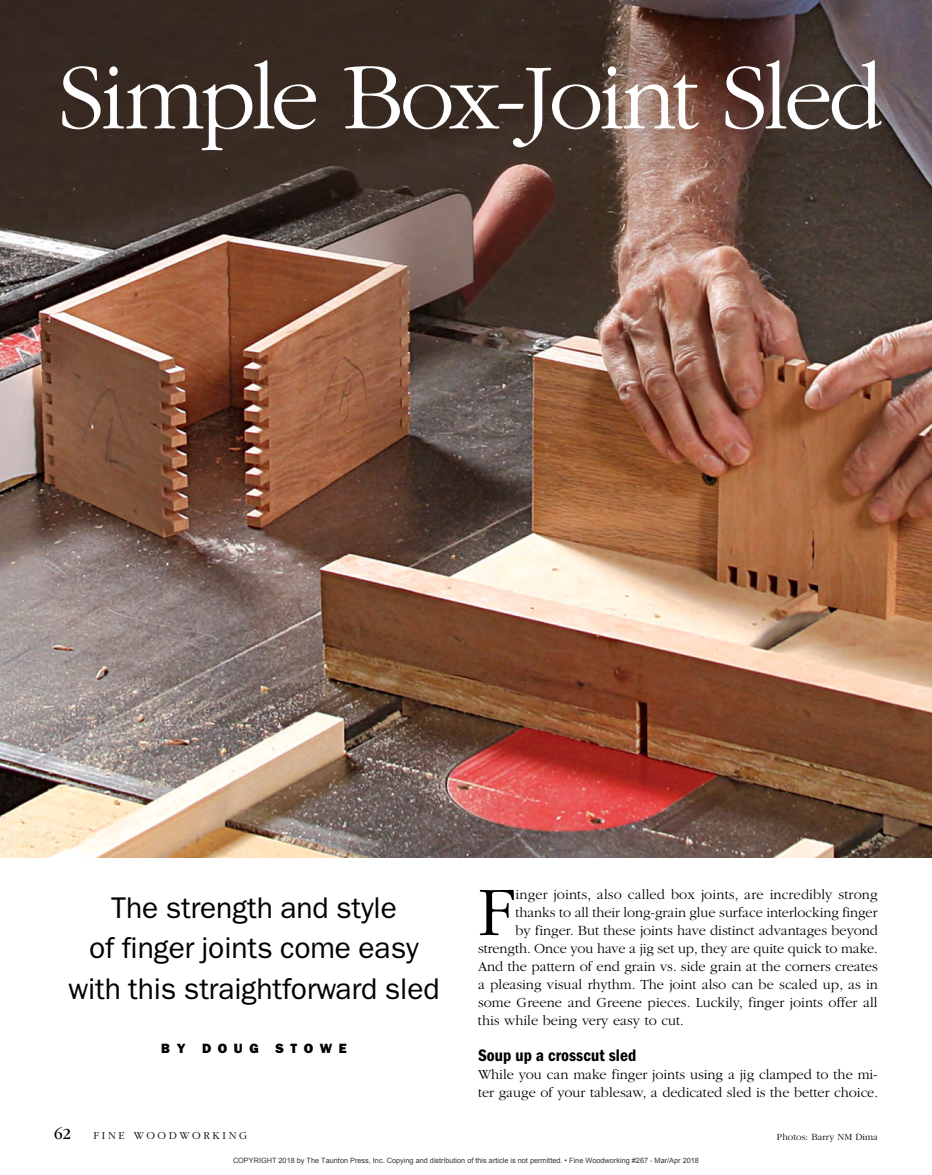
<style>
.page{position:relative;width:932px;height:1175px;background:#fff}
.page>*{position:absolute;margin:0;border:0;box-sizing:border-box;transform-origin:0 0}
.t1{font:300 96.9px "ITC Garamond Std";letter-spacing:-.045em;color:#fff}
.t2{font:300 72.15px "ITC Garamond Std";color:#000}
.t3{font:30px/40.5px "ITC Franklin Gothic Std";letter-spacing:-.005em;color:#000;text-align:center}
.t4{font:17.25px "ITC Franklin Gothic Std Dm Cd";letter-spacing:.005em;color:#000}
.t5{font:16.05px "ITC Garamond Std";color:#000}
.t6{font:300 14.4px/18px "ITC Garamond Std";color:#000}
.t7{font:13.5px "ITC Franklin Gothic Std Hvy";letter-spacing:.485em;color:#000}
.t8{font:300 11.1px "ITC Garamond Std";letter-spacing:.24em;color:#000}
.t9{font:300 9.75px "ITC Garamond Std";letter-spacing:.005em;color:#000}
.t10{font:7.35px "Arial";color:rgb(0 0 0/.8)}
</style>
<div class="page">
<img style="left:0;top:0;width:932px;height:857px">
<p class="t1" style="left:58px;top:46px;width:826px">Simple Box-Joint Sled</p>
<p class="t3" style="left:68px;top:887px;width:373px">The strength and style<br>of finger joints come easy with this straightforward sled</p>
<p class="t7" style="left:161px;top:1040px;width:187px">BY DOUG STOWE</p>
<p class="t2" style="left:478px;top:873px;width:39px">F</p>
<p class="t6" style="left:515px;top:885px;width:363px">inger joints, also called box joints, are incredibly strong</p>
<p class="t6" style="left:515px;top:903px;width:363px">thanks to all their long-grain glue surface interlocking finger</p>
<p class="t6" style="left:515px;top:921px;width:364px">by finger. But these joints have distinct advantages beyond</p>
<p class="t6" style="left:478px;top:939px;width:401px">strength. Once you have a jig set up, they are quite quick to make.</p>
<p class="t6" style="left:478px;top:957px;width:401px">And the pattern of end grain vs. side grain at the corners creates</p>
<p class="t6" style="left:478px;top:975px;width:401px">a pleasing visual rhythm. The joint also can be scaled up, as in</p>
<p class="t6" style="left:478px;top:993px;width:401px">some Greene and Greene pieces. Luckily, finger joints offer all</p>
<p class="t6" style="left:478px;top:1011px;width:207px">this while being very easy to cut.</p>
<p class="t4" style="left:478px;top:1045px;width:160px">Soup up a crosscut sled</p>
<p class="t6" style="left:478px;top:1065px;width:402px">While you can make finger joints using a jig clamped to the mi&shy;ter gauge of your tablesaw, a dedicated sled is the better choice.</p>
<p class="t5" style="left:54px;top:1124px;width:19px">62</p>
<p class="t8" style="left:93px;top:1129px;width:155px">FINE woodworkin g</p>
<p class="t9" style="left:776px;top:1131px;width:103px">Photos: Barry NM Dima</p>
<p class="t10" style="left:233px;top:1155px;width:467px">COPYRIGHT 2018 by The Taunton Press, Inc. Copying and distribution of this article is not permitted. • Fine Woodworking #267 - Mar/Apr 2018</p>
</div>
